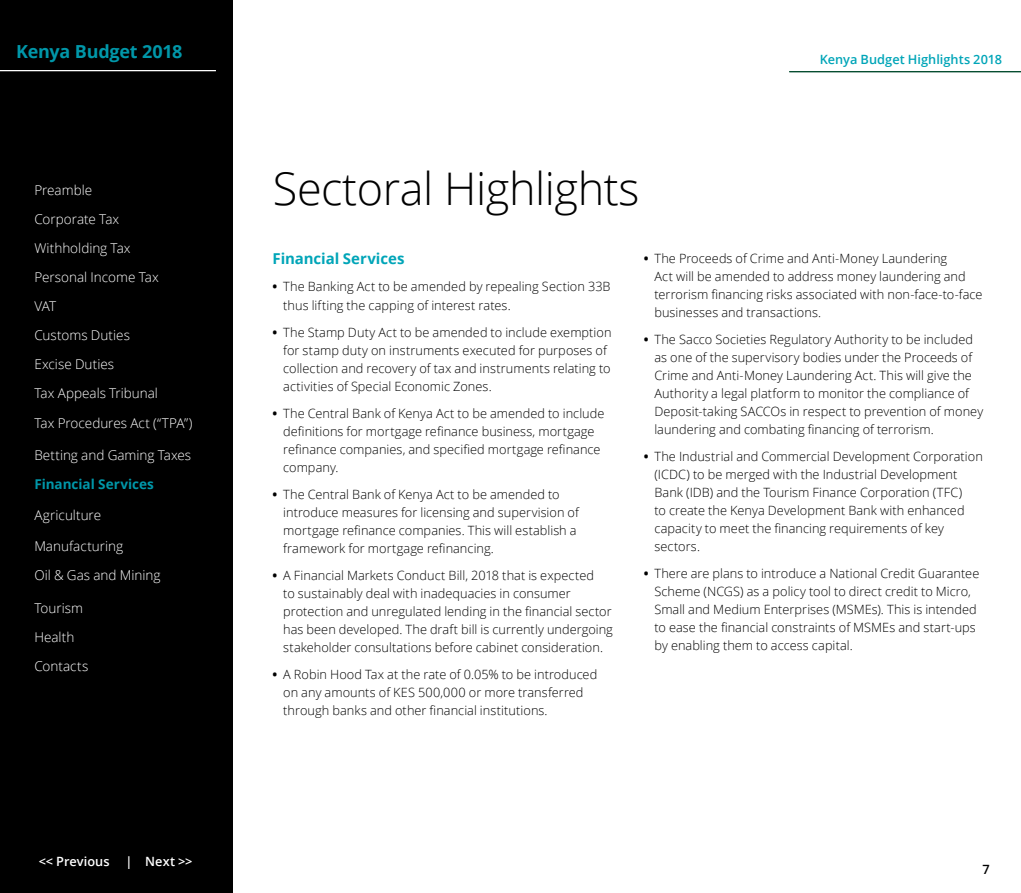
<style>
.page{position:relative;width:1021px;height:893px;background:#fff}
.page>*{position:absolute;margin:0;border:0;box-sizing:border-box;transform-origin:0 0}
.t1{font:300 45px "Open Sans";letter-spacing:-.01em;color:#000}
.t2{font:700 18px "Open Sans";letter-spacing:-.01em;color:#0097a9}
.t3{font:700 15px "Open Sans";letter-spacing:-.005em;color:#00a5b8}
.t4{font:300 13.5px/29.1px "Open Sans";color:#fff}
.t5{font:700 13.5px "Open Sans";color:#0097a9}
.t6{font:300 12.75px/18px "Open Sans";letter-spacing:.005em;color:#000}
.t7{font:600 12.75px "Open Sans";color:#00a5b8}
.t8{font:600 12.75px "Open Sans";letter-spacing:.005em;color:#fff}
.t9{font:600 12.75px "Open Sans";color:#000}
.s1{font-weight:700}
</style>
<div class="page">
<div style="left:0;top:0;width:232px;height:893px;background:#000"></div>
<hr style="left:789px;top:71px;width:231px;height:1px;background:#00492c">
<hr style="left:789px;top:72px;width:231px;height:1px;background:#00492c">
<hr style="left:0;top:70px;width:216px;height:1px;background:#fff">
<hr style="left:0;top:71px;width:216px;height:1px;background:#fff">
<h2 class="t2" style="left:16px;top:38px;width:168px">Kenya Budget 2018</h2>
<p class="t4" style="left:34px;top:175px;width:159px">Preamble<br>Corporate Tax<br>Withholding Tax<br>Personal Income Tax<br>VAT<br>Customs Duties<br>Excise Duties<br>Tax Appeals Tribunal<br>Tax Procedures Act (“TPA”)</p>
<p class="t4" style="left:34px;top:440px;width:158px">Betting and Gaming Taxes</p>
<p class="t5" style="left:34px;top:475px;width:121px">Financial Services</p>
<p class="t4" style="left:34px;top:500px;width:68px">Agriculture</p>
<p class="t4" style="left:34px;top:531px;width:127px">Manufacturing<br>Oil &amp; Gas and Mining</p>
<p class="t4" style="left:34px;top:593px;width:56px">Tourism<br>Health<br>Contacts</p>
<h1 class="t1" style="left:273px;top:158px;width:368px">Sectoral Highlights</h1>
<p class="t7" style="left:819px;top:50px;width:184px">Kenya Budget Highlights 2018</p>
<p class="t3" style="left:272px;top:248px;width:133px">Financial Services</p>
<p class="t6" style="left:283px;top:278px;width:329px;text-indent:-11px"><span class="s1">•</span> The Banking Act to be amended by repealing Section 33B thus lifting the capping of interest rates.</p>
<p class="t6" style="left:283px;top:323px;width:330px;text-indent:-11px"><span class="s1">•</span> The Stamp Duty Act to be amended to include exemption for stamp duty on instruments executed for purposes of collection and recovery of tax and instruments relating to activities of Special Economic Zones.</p>
<p class="t6" style="left:283px;top:404px;width:323px;text-indent:-11px"><span class="s1">•</span> The Central Bank of Kenya Act to be amended to include definitions for mortgage refinance business, mortgage refinance companies, and specified mortgage refinance company.</p>
<p class="t6" style="left:283px;top:485px;width:297px;text-indent:-11px"><span class="s1">•</span> The Central Bank of Kenya Act to be amended to introduce measures for licensing and supervision of mortgage refinance companies. This will establish a framework for mortgage refinancing.</p>
<p class="t6" style="left:283px;top:566px;width:331px;text-indent:-11px"><span class="s1">•</span> A Financial Markets Conduct Bill, 2018 that is expected<br>to sustainably deal with inadequacies in consumer protection and unregulated lending in the financial sector has been developed. The draft bill is currently undergoing stakeholder consultations before cabinet consideration.</p>
<p class="t6" style="left:283px;top:665px;width:315px;text-indent:-11px"><span class="s1">•</span> A Robin Hood Tax at the rate of 0.05% to be introduced on any amounts of KES 500,000 or more transferred through banks and other financial institutions.</p>
<p class="t6" style="left:654px;top:249px;width:329px;text-indent:-11px"><span class="s1">•</span> The Proceeds of Crime and Anti-Money Laundering<br>Act will be amended to address money laundering and terrorism financing risks associated with non-face-to-face businesses and transactions.</p>
<p class="t6" style="left:654px;top:330px;width:330px;text-indent:-11px"><span class="s1">•</span> The Sacco Societies Regulatory Authority to be included as one of the supervisory bodies under the Proceeds of Crime and Anti-Money Laundering Act. This will give the Authority a legal platform to monitor the compliance of Deposit-taking SACCOs in respect to prevention of money laundering and combating financing of terrorism.</p>
<p class="t6" style="left:654px;top:447px;width:330px;text-indent:-11px"><span class="s1">•</span> The Industrial and Commercial Development Corporation (ICDC) to be merged with the Industrial Development Bank (IDB) and the Tourism Finance Corporation (TFC)<br>to create the Kenya Development Bank with enhanced capacity to meet the financing requirements of key sectors.</p>
<p class="t6" style="left:654px;top:564px;width:326px;text-indent:-11px"><span class="s1">•</span> There are plans to introduce a National Credit Guarantee Scheme (NCGS) as a policy tool to direct credit to Micro, Small and Medium Enterprises (MSMEs). This is intended to ease the financial constraints of MSMEs and start-ups by enabling them to access capital.</p>
<p class="t8" style="left:39px;top:853px;width:155px">&lt;&lt; Previous | Next &gt;&gt;</p>
<p class="t9" style="left:982px;top:860px;width:9px">7</p>
</div>
